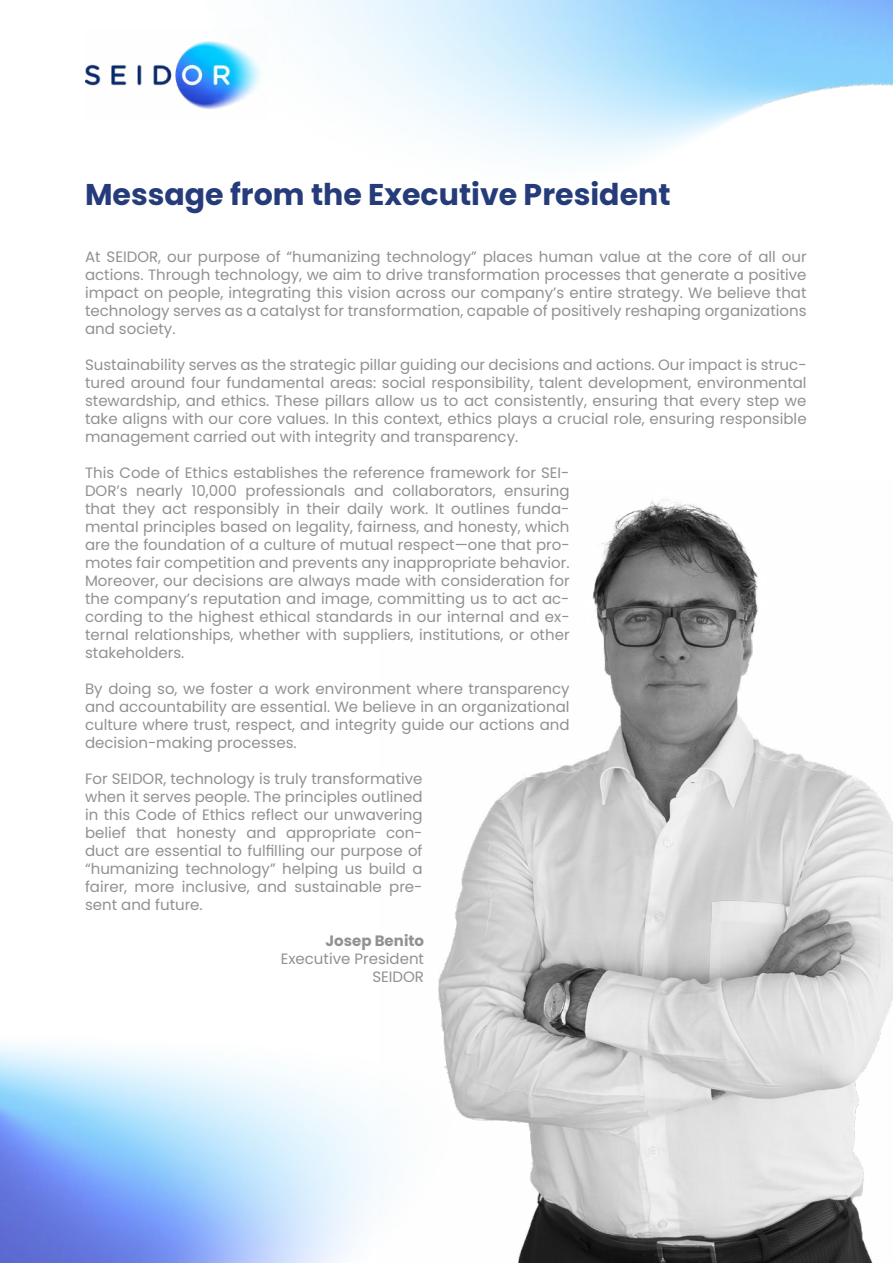
<style>
.page{position:relative;width:893px;height:1263px;background:#fff}
.page>*{position:absolute;margin:0;border:0;box-sizing:border-box;transform-origin:0 0}
.t1{font:700 30px "Poppins";color:#263c7a}
.t2{font:15px/18px "Poppins";color:#919191;text-align:justify}
.t3{font:700 15px "Poppins";color:#919191}
</style>
<div class="page">
<img style="left:0;top:1043px;width:379px;height:220px">
<img style="left:85px;top:29px;width:181px;height:81px">
<img style="left:379px;top:499px;width:514px;height:764px">
<h1 class="t1" style="left:85px;top:178px;width:587px">Message from the Executive President</h1>
<p class="t2" style="left:85px;top:248px;width:723px">At SEIDOR, our purpose of “humanizing technology” places human value at the core of all our actions. Through technology, we aim to drive transformation processes that generate a positive impact on people, integrating this vision across our company’s entire strategy. We believe that technology serves as a catalyst for transformation, capable of positively reshaping organizations and society.</p>
<p class="t2" style="left:85px;top:356px;width:723px">Sustainability serves as the strategic pillar guiding our decisions and actions. Our impact is struc&shy;tured around four fundamental areas: social responsibility, talent development, environmental stewardship, and ethics. These pillars allow us to act consistently, ensuring that every step we take aligns with our core values. In this context, ethics plays a crucial role, ensuring responsible management carried out with integrity and transparency.</p>
<p class="t2" style="left:85px;top:464px;width:486px">This Code of Ethics establishes the reference framework for SEI-DOR’s nearly 10,000 professionals and collaborators, ensuring that they act responsibly in their daily work. It outlines funda&shy;mental principles based on legality, fairness, and honesty, which are the foundation of a culture of mutual respect—one that pro&shy;motes fair competition and prevents any inappropriate behavior.<br>Moreover, our decisions are always made with consideration for the company’s reputation and image, committing us to act ac&shy;cording to the highest ethical standards in our internal and ex&shy;ternal relationships, whether with suppliers, institutions, or other stakeholders.</p>
<p class="t2" style="left:85px;top:680px;width:486px">By doing so, we foster a work environment where transparency and accountability are essential. We believe in an organizational culture where trust, respect, and integrity guide our actions and decision-making processes.</p>
<p class="t2" style="left:85px;top:770px;width:339px">For SEIDOR, technology is truly transformative when it serves people. The principles outlined in this Code of Ethics reflect our unwavering belief that honesty and appropriate con&shy;duct are essential to fulfilling our purpose of “humanizing technology” helping us build a fairer, more inclusive, and sustainable pre&shy;sent and future.</p>
<p class="t3" style="left:326px;top:932px;width:100px">Josep Benito</p>
<p class="t2" style="left:281px;top:950px;width:145px;text-align:right">Executive President<br>SEIDOR</p>
</div>
